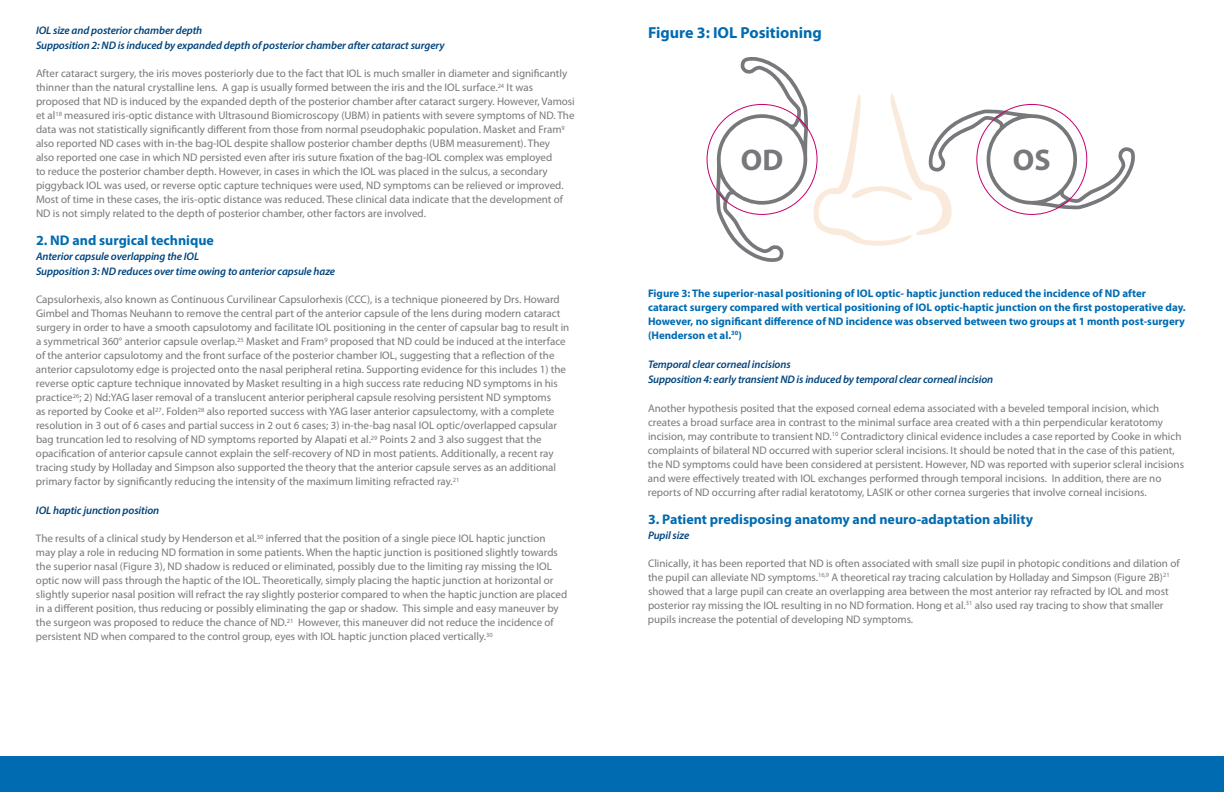
<style>
.page{position:relative;width:1224px;height:792px;background:#fff}
.page>*{position:absolute;margin:0;border:0;box-sizing:border-box;transform-origin:0 0}
.t1{font:700 30px "Myriad Pro";color:#77787b}
.t2{font:700 16px "Myriad Pro";color:#006bb1}
.t3{font:700 14px "Myriad Pro";color:#006bb1}
.t4{font:11px/14px "Myriad Pro";color:#77787b}
.t5{font:italic 600 11px/15px "Myriad Pro";letter-spacing:-.01em;color:#00447c}
.t6{font:700 11px/14px "Myriad Pro";color:#006bb1}
</style>
<div class="page">
<div style="left:0;top:756px;width:1224px;height:36px;background:#006bb1"></div>
<svg style="left:716px;top:57px;width:419px;height:205px"></svg>
<p class="t5" style="left:36px;top:23px;width:410px">IOL size and posterior chamber depth<br>Supposition 2: ND is induced by expanded depth of posterior chamber after cataract surgery</p>
<p class="t4" style="left:36px;top:66px;width:540px">After cataract surgery, the iris moves posteriorly due to the fact that IOL is much smaller in diameter and significantly thinner than the natural crystalline lens. A gap is usually formed between the iris and the IOL surface.<sup>24</sup> It was proposed that ND is induced by the expanded depth of the posterior chamber after cataract surgery. However, Vamosi et al<sup>18</sup> measured iris-optic distance with Ultrasound Biomicroscopy (UBM) in patients with severe symptoms of ND. The data was not statistically significantly different from those from normal pseudophakic population. Masket and Fram<sup>9 </sup>also reported ND cases with in-the bag-IOL despite shallow posterior chamber depths (UBM measurement). They<br>also reported one case in which ND persisted even after iris suture fixation of the bag-IOL complex was employed<br>to reduce the posterior chamber depth. However, in cases in which the IOL was placed in the sulcus, a secondary piggyback IOL was used, or reverse optic capture techniques were used, ND symptoms can be relieved or improved.<br>Most of time in these cases, the iris-optic distance was reduced. These clinical data indicate that the development of ND is not simply related to the depth of posterior chamber, other factors are involved.</p>
<p class="t3" style="left:36px;top:231px;width:180px">2. ND and surgical technique</p>
<p class="t5" style="left:36px;top:249px;width:301px">Anterior capsule overlapping the IOL<br>Supposition 3: ND reduces over time owing to anterior capsule haze</p>
<p class="t4" style="left:36px;top:292px;width:535px">Capsulorhexis, also known as Continuous Curvilinear Capsulorhexis (CCC), is a technique pioneered by Drs. Howard Gimbel and Thomas Neuhann to remove the central part of the anterior capsule of the lens during modern cataract surgery in order to have a smooth capsulotomy and facilitate IOL positioning in the center of capsular bag to result in a symmetrical 360° anterior capsule overlap.<sup>25</sup> Masket and Fram<sup>9</sup> proposed that ND could be induced at the interface of the anterior capsulotomy and the front surface of the posterior chamber IOL, suggesting that a reflection of the anterior capsulotomy edge is projected onto the nasal peripheral retina. Supporting evidence for this includes 1) the reverse optic capture technique innovated by Masket resulting in a high success rate reducing ND symptoms in his practice<sup>26</sup>; 2) Nd:YAG laser removal of a translucent anterior peripheral capsule resolving persistent ND symptoms<br>as reported by Cooke et al<sup>27</sup>. Folden<sup>28</sup> also reported success with YAG laser anterior capsulectomy, with a complete resolution in 3 out of 6 cases and partial success in 2 out 6 cases; 3) in-the-bag nasal IOL optic/overlapped capsular bag truncation led to resolving of ND symptoms reported by Alapati et al.<sup>29</sup> Points 2 and 3 also suggest that the opacification of anterior capsule cannot explain the self-recovery of ND in most patients. Additionally, a recent ray tracing study by Holladay and Simpson also supported the theory that the anterior capsule serves as an additional primary factor by significantly reducing the intensity of the maximum limiting refracted ray.<sup>21</sup></p>
<p class="t5" style="left:36px;top:503px;width:125px">IOL haptic junction position</p>
<p class="t4" style="left:36px;top:531px;width:533px">The results of a clinical study by Henderson et al.<sup>30</sup> inferred that the position of a single piece IOL haptic junction may play a role in reducing ND formation in some patients. When the haptic junction is positioned slightly towards the superior nasal (Figure 3), ND shadow is reduced or eliminated, possibly due to the limiting ray missing the IOL optic now will pass through the haptic of the IOL. Theoretically, simply placing the haptic junction at horizontal or slightly superior nasal position will refract the ray slightly posterior compared to when the haptic junction are placed in a different position, thus reducing or possibly eliminating the gap or shadow. This simple and easy maneuver by the surgeon was proposed to reduce the chance of ND.<sup>21</sup> However, this maneuver did not reduce the incidence of persistent ND when compared to the control group, eyes with IOL haptic junction placed vertically.<sup>30</sup></p>
<h2 class="t2" style="left:648px;top:22px;width:175px">Figure 3: IOL Positioning</h2>
<h1 class="t1" style="left:741px;top:140px;width:44px">OD</h1>
<h1 class="t1" style="left:1013px;top:140px;width:39px">OS</h1>
<p class="t6" style="left:648px;top:286px;width:539px">Figure 3: The superior-nasal positioning of IOL optic- haptic junction reduced the incidence of ND after cataract surgery compared with vertical positioning of IOL optic-haptic junction on the first postoperative day.<br>However, no significant difference of ND incidence was observed between two groups at 1 month post-surgery (Henderson et al.<sup>30</sup>)</p>
<p class="t5" style="left:648px;top:356px;width:347px">Temporal clear corneal incisions<br>Supposition 4: early transient ND is induced by temporal clear corneal incision</p>
<p class="t4" style="left:648px;top:401px;width:538px">Another hypothesis posited that the exposed corneal edema associated with a beveled temporal incision, which creates a broad surface area in contrast to the minimal surface area created with a thin perpendicular keratotomy incision, may contribute to transient ND.<sup>10</sup> Contradictory clinical evidence includes a case reported by Cooke in which complaints of bilateral ND occurred with superior scleral incisions. It should be noted that in the case of this patient, the ND symptoms could have been considered at persistent. However, ND was reported with superior scleral incisions and were effectively treated with IOL exchanges performed through temporal incisions. In addition, there are no reports of ND occurring after radial keratotomy, LASIK or other cornea surgeries that involve corneal incisions.</p>
<p class="t3" style="left:648px;top:510px;width:387px">3. Patient predisposing anatomy and neuro-adaptation ability</p>
<p class="t5" style="left:648px;top:527px;width:43px">Pupil size</p>
<p class="t4" style="left:648px;top:556px;width:533px">Clinically, it has been reported that ND is often associated with small size pupil in photopic conditions and dilation of the pupil can alleviate ND symptoms.<sup>16,9</sup> A theoretical ray tracing calculation by Holladay and Simpson (Figure 2B)<sup>21 </sup>showed that a large pupil can create an overlapping area between the most anterior ray refracted by IOL and most posterior ray missing the IOL resulting in no ND formation. Hong et al.<sup>31</sup> also used ray tracing to show that smaller pupils increase the potential of developing ND symptoms.</p>
</div>
